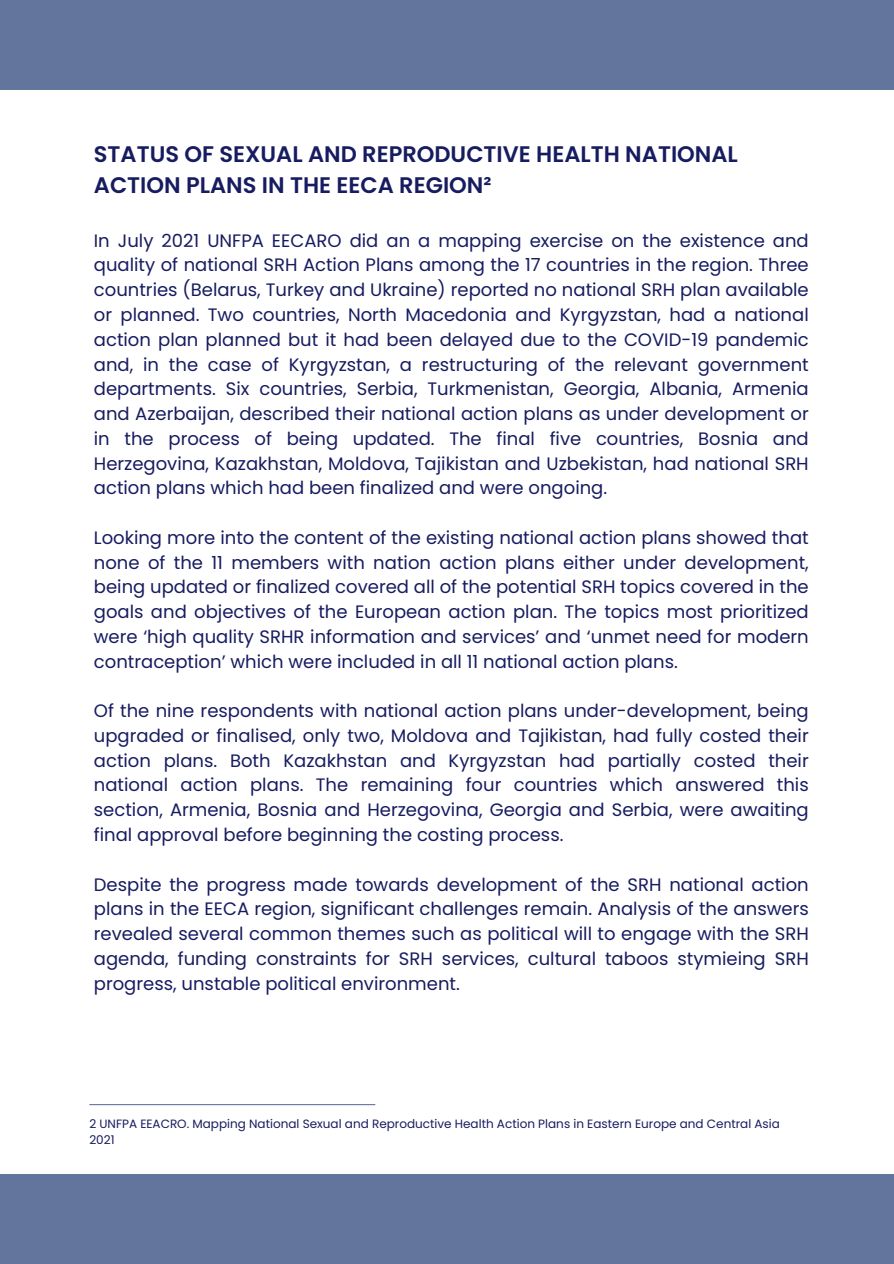
<style>
.page{position:relative;width:894px;height:1264px;background:#fff}
.page>*{position:absolute;margin:0;border:0;box-sizing:border-box;transform-origin:0 0}
.t1{font:600 22.5px/31.5px "Poppins";color:#171c60}
.t2{font:18px/24.8px "Poppins";color:#171c60;text-align:justify}
.t3{font:12px/16px "Poppins";color:#171c60}
</style>
<div class="page">
<div style="left:0;top:0;width:893px;height:89px;background:#64759d"></div>
<div style="left:0;top:1174px;width:893px;height:89px;background:#64759d"></div>
<hr style="left:89px;top:1104px;width:286px;height:1px;background:#64759d">
<p class="t1" style="left:94px;top:138px;width:645px">STATUS OF SEXUAL AND REPRODUCTIVE HEALTH NATIONAL<br>ACTION PLANS IN THE EECA REGION²</p>
<p class="t2" style="left:94px;top:228px;width:716px">In July 2021 UNFPA EECARO did an a mapping exercise on the existence and quality of national SRH Action Plans among the 17 countries in the region. Three countries (Belarus, Turkey and Ukraine) reported no national SRH plan available or planned. Two countries, North Macedonia and Kyrgyzstan, had a national action plan planned but it had been delayed due to the COVID-19 pandemic and, in the case of Kyrgyzstan, a restructuring of the relevant government departments. Six countries, Serbia, Turkmenistan, Georgia, Albania, Armenia and Azerbaijan, described their national action plans as under development or in the process of being updated. The final five countries, Bosnia and Herzegovina, Kazakhstan, Moldova, Tajikistan and Uzbekistan, had national SRH action plans which had been finalized and were ongoing.</p>
<p class="t2" style="left:94px;top:525px;width:716px">Looking more into the content of the existing national action plans showed that none of the 11 members with nation action plans either under development, being updated or finalized covered all of the potential SRH topics covered in the goals and objectives of the European action plan. The topics most prioritized were ‘high quality SRHR information and services’ and ‘unmet need for modern contraception’ which were included in all 11 national action plans.</p>
<p class="t2" style="left:94px;top:698px;width:716px">Of the nine respondents with national action plans under-development, being upgraded or finalised, only two, Moldova and Tajikistan, had fully costed their action plans. Both Kazakhstan and Kyrgyzstan had partially costed their national action plans. The remaining four countries which answered this section, Armenia, Bosnia and Herzegovina, Georgia and Serbia, were awaiting final approval before beginning the costing process.</p>
<p class="t2" style="left:94px;top:871px;width:716px">Despite the progress made towards development of the SRH national action plans in the EECA region, significant challenges remain. Analysis of the answers revealed several common themes such as political will to engage with the SRH agenda, funding constraints for SRH services, cultural taboos stymieing SRH progress, unstable political environment.</p>
<p class="t3" style="left:89px;top:1115px;width:692px">2 UNFPA EEACRO. Mapping National Sexual and Reproductive Health Action Plans in Eastern Europe and Central Asia<br>2021</p>
</div>
